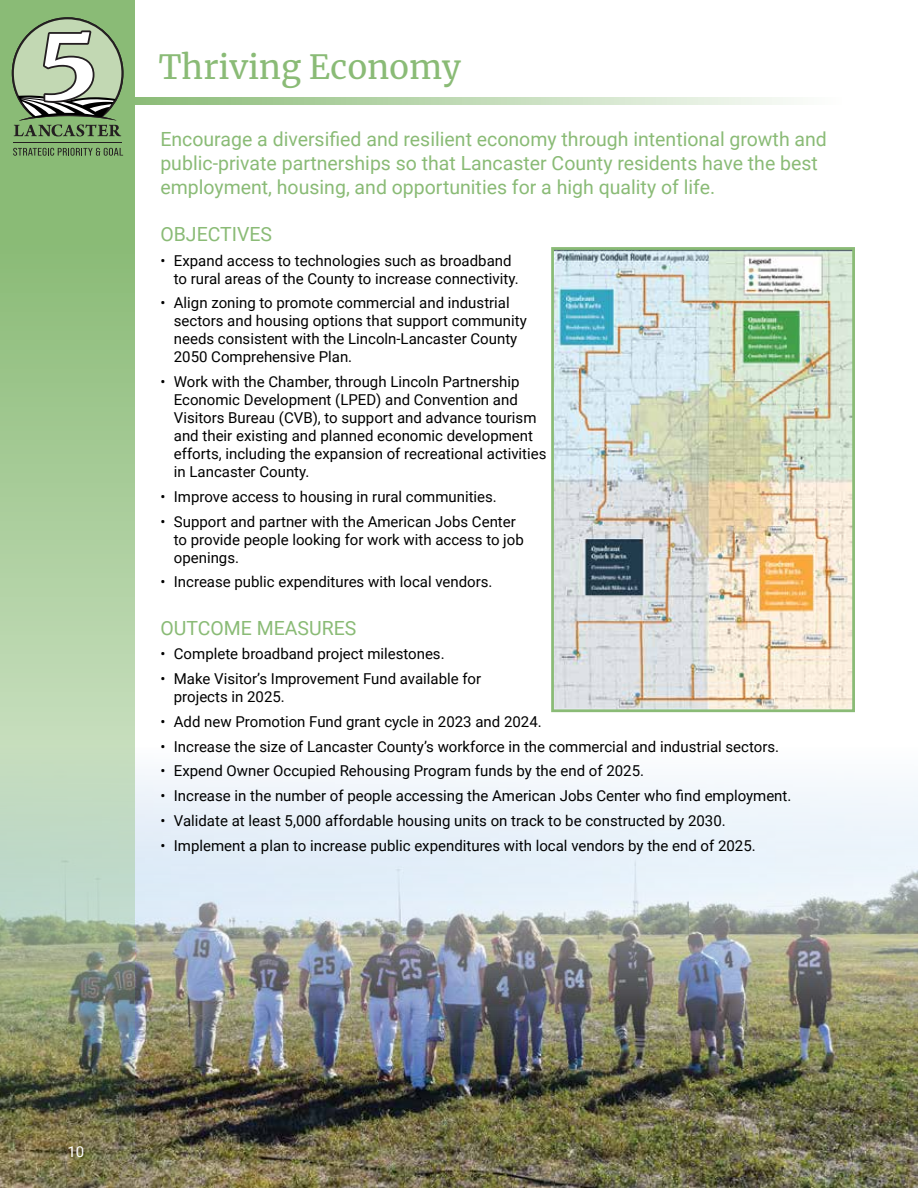
<style>
.page{position:relative;width:918px;height:1188px;background:#fff}
.page>*{position:absolute;margin:0;border:0;box-sizing:border-box;transform-origin:0 0}
.t1{font:33px "Merriweather";color:#8abb76}
.t2{font:19.5px/24px "Roboto";color:#8abb76}
.t3{font:15px/18px "Roboto";color:#000}
.t4{font:15px "Roboto";color:#fff}
</style>
<div class="page">
<img style="left:135px;top:773px;width:783px;height:415px">
<svg style="left:135px;top:97px;width:659px;height:8px;background:#c0dab5"></svg>
<svg style="left:0;top:0;width:135px;height:1188px;background:#9db98e"></svg>
<svg style="left:13px;top:148px;width:110px;height:8px"></svg>
<hr style="left:13px;top:142px;width:108px;height:1px;background:#241f21">
<svg style="left:12px;top:17px;width:112px;height:119px;background:#9bb090"></svg>
<img style="left:551px;top:247px;width:304px;height:466px">
<h1 class="t1" style="left:159px;top:44px;width:304px">Thriving Economy</h1>
<h2 class="t2" style="left:160px;top:126px;width:668px">Encourage a diversified and resilient economy through intentional growth and public-private partnerships so that Lancaster County residents have the best employment, housing, and opportunities for a high quality of life.</h2>
<h2 class="t2" style="left:160px;top:221px;width:113px">OBJECTIVES</h2>
<p class="t3" style="left:174px;top:251px;width:346px;text-indent:-14px">• Expand access to technologies such as broadband to rural areas of the County to increase connectivity.</p>
<p class="t3" style="left:174px;top:293px;width:354px;text-indent:-13px">• Align zoning to promote commercial and industrial sectors and housing options that support community needs consistent with the Lincoln-Lancaster County 2050 Comprehensive Plan.</p>
<p class="t3" style="left:174px;top:372px;width:374px;text-indent:-14px">• Work with the Chamber, through Lincoln Partnership Economic Development (LPED) and Convention and Visitors Bureau (CVB), to support and advance tourism and their existing and planned economic development efforts, including the expansion of recreational activities in Lancaster County.</p>
<p class="t3" style="left:160px;top:487px;width:338px">• Improve access to housing in rural communities.</p>
<p class="t3" style="left:174px;top:512px;width:351px;text-indent:-14px">• Support and partner with the American Jobs Center to provide people looking for work with access to job openings.</p>
<p class="t3" style="left:160px;top:572px;width:334px">• Increase public expenditures with local vendors.</p>
<h2 class="t2" style="left:160px;top:615px;width:198px">OUTCOME MEASURES</h2>
<p class="t3" style="left:160px;top:644px;width:286px">• Complete broadband project milestones.</p>
<p class="t3" style="left:174px;top:669px;width:309px;text-indent:-14px">• Make Visitor’s Improvement Fund available for projects in 2025.</p>
<p class="t3" style="left:160px;top:712px;width:383px">• Add new Promotion Fund grant cycle in 2023 and 2024.</p>
<p class="t3" style="left:160px;top:737px;width:620px">• Increase the size of Lancaster County’s workforce in the commercial and industrial sectors.</p>
<p class="t3" style="left:160px;top:761px;width:485px">• Expend Owner Occupied Rehousing Program funds by the end of 2025.</p>
<p class="t3" style="left:160px;top:786px;width:633px">• Increase in the number of people accessing the American Jobs Center who find employment.</p>
<p class="t3" style="left:160px;top:811px;width:567px">• Validate at least 5,000 affordable housing units on track to be constructed by 2030.</p>
<p class="t3" style="left:160px;top:836px;width:597px">• Implement a plan to increase public expenditures with local vendors by the end of 2025.</p>
<p class="t4" style="left:67px;top:1141px;width:18px">10</p>
</div>
